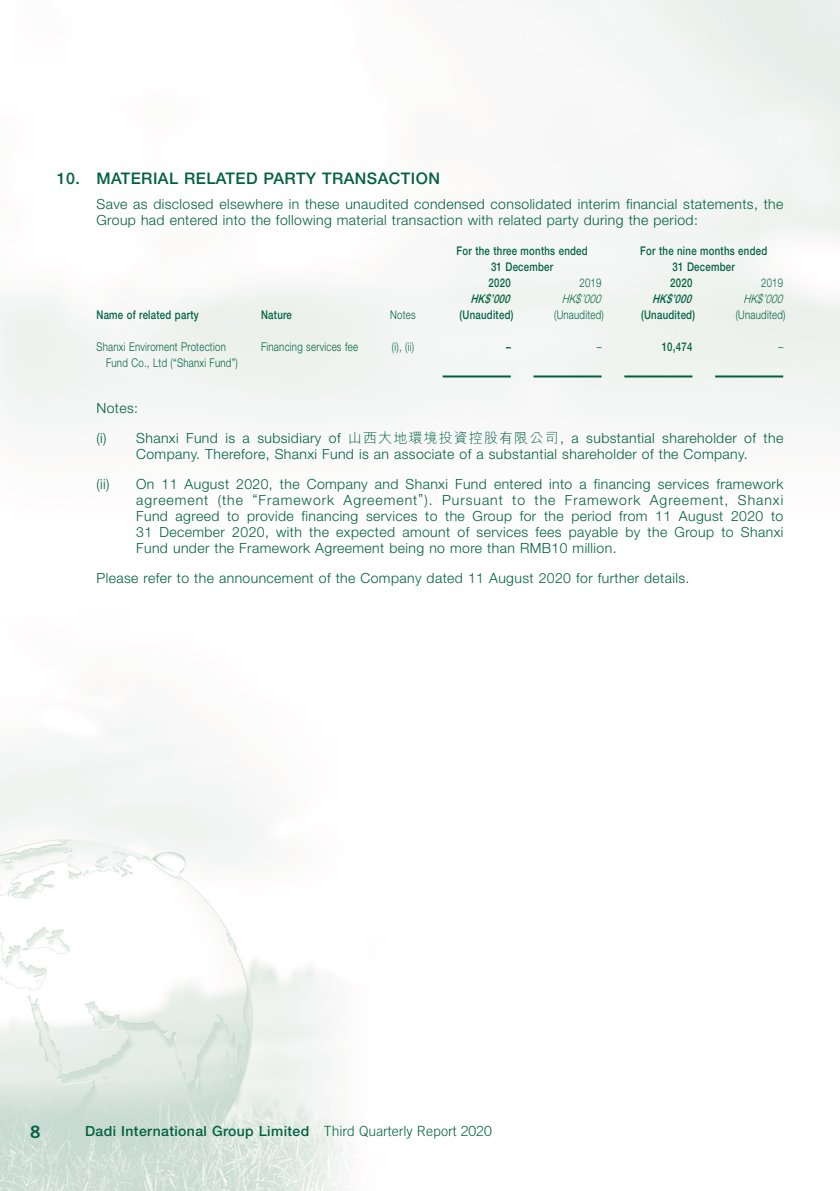
<style>
.page{position:relative;width:840px;height:1191px;background:#fff}
.page>*{position:absolute;margin:0;border:0;box-sizing:border-box;transform-origin:0 0}
.t1{font:17px "Trade Gothic LT Std Bd 2";color:#006142}
.t2{font:500 16px "Helvetica Neue LT Std";letter-spacing:.03em;color:#006142}
.t3{font:300 14px/16px "Helvetica Neue LT Std";letter-spacing:.03em;color:#006142}
.t4{font:500 14px "Helvetica Neue LT Std";letter-spacing:.03em;color:#006142}
.t5{font:500 12px/16px "Helvetica Neue LT Std";letter-spacing:.03em;color:#006142;text-align:center;scale:.8 1}
.t6{font:300 12px/16px "Helvetica Neue LT Std";letter-spacing:.03em;color:#006142;scale:.8 1}
.t7{font:italic 500 12px "Helvetica Neue LT Std";color:#006142;scale:.8 1}
.t8{font:italic 300 12px "Helvetica Neue LT Std";color:#006142;scale:.8 1}
.s1{font-family:"M Hei HK"}
.s2{font-family:"Trade Gothic LT Std";font-weight:300}
</style>
<div class="page">
<img style="left:0;top:0;width:839px;height:1191px">
<hr style="left:442px;top:375px;width:68px;height:2px;background:#006142">
<hr style="left:533px;top:375px;width:68px;height:2px;background:#006142">
<hr style="left:624px;top:375px;width:68px;height:2px;background:#006142">
<hr style="left:714px;top:375px;width:68px;height:2px;background:#006142">
<p class="t2" style="left:57px;top:169px;width:384px">10. MATERIAL RELATED PARTY TRANSACTION</p>
<p class="t3" style="left:96px;top:196px;width:688px">Save as disclosed elsewhere in these unaudited condensed consolidated interim financial statements, the<br>Group had entered into the following material transaction with related party during the period:</p>
<p class="t5" style="left:456px;top:243px;width:165px">For the three months ended<br>31 December</p>
<p class="t5" style="left:640px;top:243px;width:160px">For the nine months ended<br>31 December</p>
<p class="t5" style="left:488px;top:275px;width:29px">2020</p>
<p class="t6" style="left:579px;top:275px;width:29px">2019</p>
<p class="t5" style="left:669px;top:275px;width:29px">2020</p>
<p class="t6" style="left:760px;top:275px;width:29px">2019</p>
<p class="t7" style="left:470px;top:292px;width:55px">HK$’000</p>
<p class="t8" style="left:561px;top:292px;width:54px">HK$’000</p>
<p class="t7" style="left:651px;top:292px;width:55px">HK$’000</p>
<p class="t8" style="left:743px;top:292px;width:54px">HK$’000</p>
<p class="t5" style="left:96px;top:307px;width:129px">Name of related party</p>
<p class="t5" style="left:261px;top:307px;width:40px">Nature</p>
<p class="t6" style="left:390px;top:307px;width:34px">Notes</p>
<p class="t5" style="left:459px;top:307px;width:69px">(Unaudited)</p>
<p class="t6" style="left:553px;top:307px;width:64px">(Unaudited)</p>
<p class="t5" style="left:640px;top:307px;width:69px">(Unaudited)</p>
<p class="t6" style="left:735px;top:307px;width:64px">(Unaudited)</p>
<p class="t6" style="left:106px;top:339px;width:166px;text-indent:-10px">Shanxi Enviroment Protection<br>Fund Co., Ltd (“Shanxi Fund”)</p>
<p class="t6" style="left:261px;top:339px;width:123px">Financing services fee</p>
<p class="t6" style="left:391px;top:339px;width:29px">(i), (ii)</p>
<p class="t5" style="left:505px;top:339px;width:8px">–</p>
<p class="t6" style="left:596px;top:339px;width:7px">–</p>
<p class="t5" style="left:661px;top:339px;width:40px">10,474</p>
<p class="t6" style="left:778px;top:339px;width:7px">–</p>
<p class="t3" style="left:96px;top:392px;width:688px;line-height:30.2px">Notes:<br>(i) Shanxi Fund is a subsidiary of <span class="s1">山西大地環境投資控股有限公司</span>, a substantial shareholder of the</p>
<p class="t3" style="left:136px;top:445px;width:612px">Company. Therefore, Shanxi Fund is an associate of a substantial shareholder of the Company.</p>
<p class="t3" style="left:96px;top:476px;width:15px">(ii)</p>
<p class="t3" style="left:136px;top:476px;width:648px;text-align:justify">On 11 August 2020, the Company and Shanxi Fund entered into a financing services framework agreement (the “Framework Agreement”). Pursuant to the Framework Agreement, Shanxi Fund agreed to provide financing services to the Group for the period from 11 August 2020 to 31 December 2020, with the expected amount of services fees payable by the Group to Shanxi Fund under the Framework Agreement being no more than RMB10 million.</p>
<p class="t3" style="left:96px;top:570px;width:594px">Please refer to the announcement of the Company dated 11 August 2020 for further details.</p>
<p class="t1" style="left:30px;top:1121px;width:12px">8</p>
<p class="t4" style="left:85px;top:1123px;width:408px">Dadi International Group Limited <span class="s2">Third Quarterly Report 2020</span></p>
</div>
